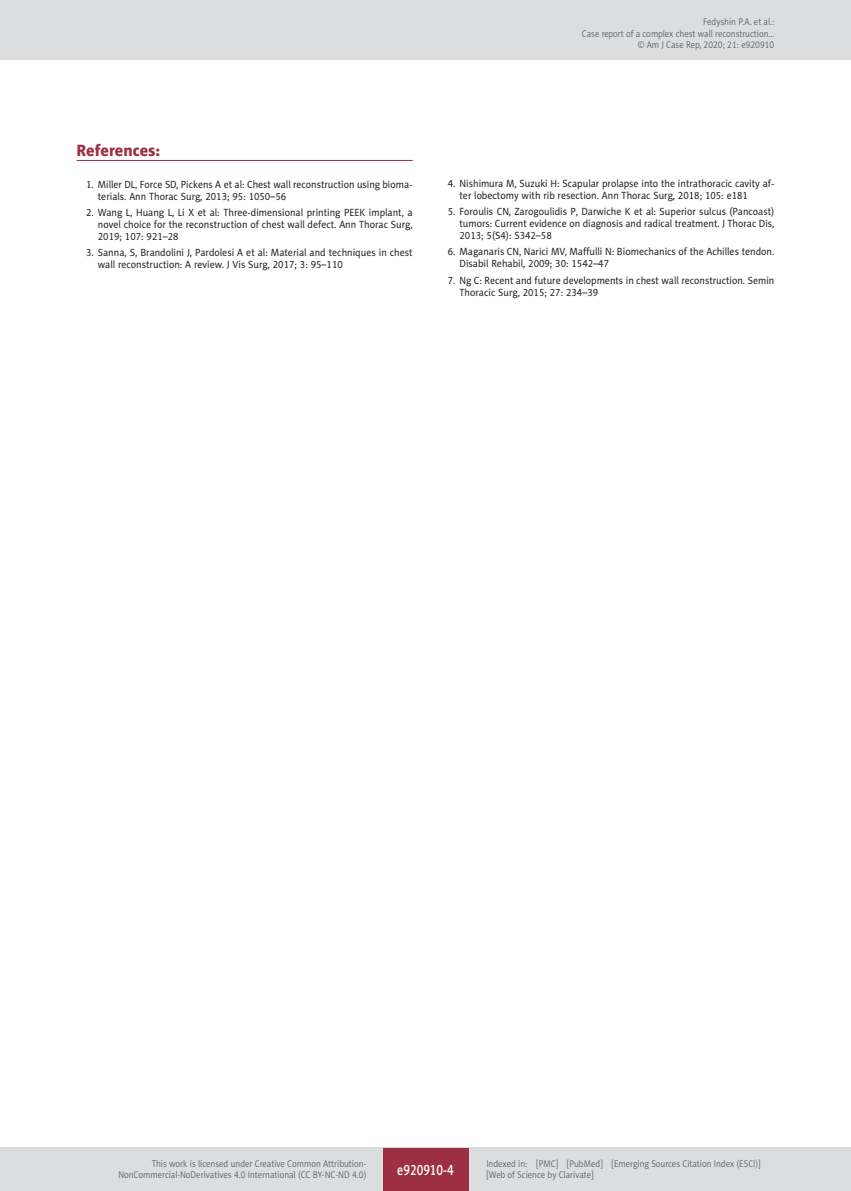
<style>
.page{position:relative;width:851px;height:1191px;background:#fff}
.page>*{position:absolute;margin:0;border:0;box-sizing:border-box;transform-origin:0 0}
.AJCR_Referencje_Tytu{font:16.5px "Naomi Sans EFN Heavy";color:#9d2f42}
.t1{font:15px "Naomi Sans EFN Medium";color:#fff;scale:.8 1}
.AJCR_Referencje_punk{font:10.5px/12px "Naomi Sans EFN";color:#231f20;scale:.95 1}
.t2{font:9.75px/11.2px "Naomi Sans EFN Light";color:#57585a;text-align:right;scale:.9 1}
</style>
<div class="page">
<hr style="left:77px;top:160px;width:335px;height:1px;background:#9d2f42">
<div style="left:0;top:0;width:850px;height:60px;background:#dcdddf"></div>
<div style="left:0;top:1148px;width:850px;height:43px;background:#dcdddf"></div>
<div style="left:383px;top:1147px;width:85px;height:43px;background:#9d2f42"></div>
<p class="t2" style="left:581px;top:16px;width:215px">Fedyshin P.A. et al.:<br>Case report of a complex chest wall reconstruction… © Am J Case Rep, 2020; 21: e920910</p>
<p class="AJCR_Referencje_Tytu" style="left:77px;top:140px;width:85px">References:</p>
<p class="AJCR_Referencje_punk" style="left:98px;top:178px;width:333px;text-indent:-12px">1. Miller DL, Force SD, Pickens A et al: Chest wall reconstruction using bioma&shy;terials. Ann Thorac Surg, 2013; 95: 1050–56</p>
<p class="AJCR_Referencje_punk" style="left:98px;top:207px;width:333px;text-align:justify;text-indent:-12px">2. Wang L, Huang L, Li X et al: Three-dimensional printing PEEK implant, a novel choice for the reconstruction of chest wall defect. Ann Thorac Surg, 2019; 107: 921–28</p>
<p class="AJCR_Referencje_punk" style="left:98px;top:247px;width:333px;text-indent:-12px">3. Sanna, S, Brandolini J, Pardolesi A et al: Material and techniques in chest wall reconstruction: A review. J Vis Surg, 2017; 3: 95–110</p>
<p class="AJCR_Referencje_punk" style="left:459px;top:177px;width:333px;text-indent:-12px">4. Nishimura M, Suzuki H: Scapular prolapse into the intrathoracic cavity af&shy;ter lobectomy with rib resection. Ann Thorac Surg, 2018; 105: e181</p>
<p class="AJCR_Referencje_punk" style="left:459px;top:206px;width:333px;text-align:justify;text-indent:-12px">5. Foroulis CN, Zarogoulidis P, Darwiche K et al: Superior sulcus (Pancoast) tumors: Current evidence on diagnosis and radical treatment. J Thorac Dis, 2013; 5(S4): S342–58</p>
<p class="AJCR_Referencje_punk" style="left:459px;top:246px;width:333px;text-indent:-12px">6. Maganaris CN, Narici MV, Maffulli N: Biomechanics of the Achilles tendon.<br>Disabil Rehabil, 2009; 30: 1542–47</p>
<p class="AJCR_Referencje_punk" style="left:459px;top:274px;width:333px;text-indent:-12px">7. Ng C: Recent and future developments in chest wall reconstruction. Semin<br>Thoracic Surg, 2015; 27: 234–39</p>
<p class="t2" style="left:118px;top:1158px;width:277px">This work is licensed under Creative Common Attribution-<br>NonCommercial-NoDerivatives 4.0 International (CC BY-NC-ND 4.0)</p>
<h2 class="t1" style="left:397px;top:1160px;width:72px">e920910-4</h2>
<p class="t2" style="left:486px;top:1158px;width:306px;text-align:left">Indexed in: [PMC] [PubMed] [Emerging Sources Citation Index (ESCI)] [Web of Science by Clarivate]</p>
</div>
